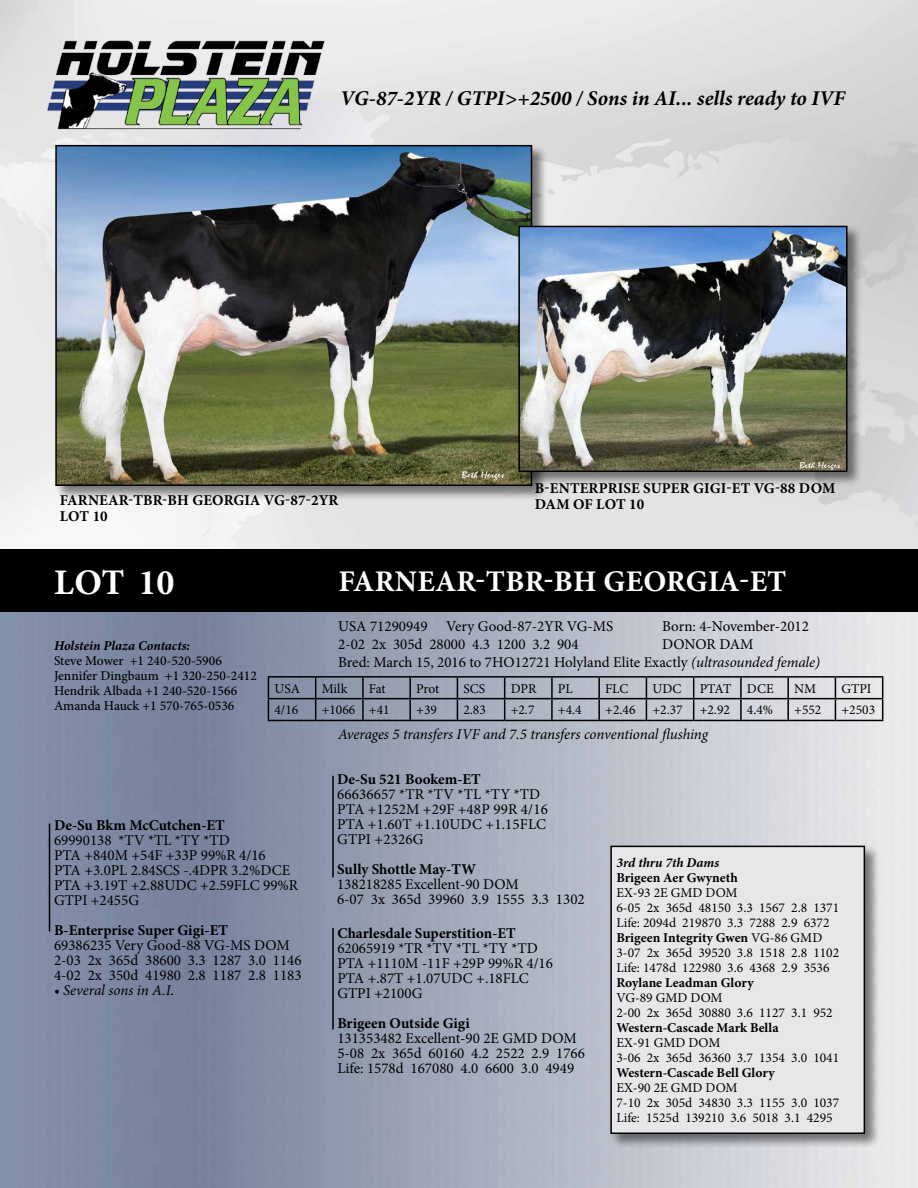
<style>
.page{position:relative;width:918px;height:1188px;background:#fff}
.page>*{position:absolute;margin:0;border:0;box-sizing:border-box;transform-origin:0 0}
.t1{font:700 36px "Minion Pro";color:#fff}
.t2{font:700 30px "Minion Pro";letter-spacing:.01em;color:#fff}
.t3{font:italic 700 21px "Minion Pro";color:#000}
.t4{font:15px/15px "Minion Pro";color:#000}
.t5{font:700 15px/16.5px "Minion Pro";color:#000}
.t6{font:italic 15px "Minion Pro";letter-spacing:-.01em;color:#000}
.t7{font:13.5px/15px "Minion Pro";color:#000}
.t8{font:500 13.5px/15px "Minion Pro";color:#000}
.t9{font:700 13.5px "Minion Pro";color:#000}
.t10{font:italic 700 13.5px "Minion Pro";color:#000}
.s1{font-style:italic}
.s2{font-weight:700}
</style>
<div class="page">
<img style="left:0;top:0;width:918px;height:1188px">
<div style="left:0;top:549px;width:918px;height:63px;background:#000"></div>
<img style="left:42px;top:35px;width:290px;height:102px">
<div style="left:54px;top:144px;width:494px;height:357px;background:#000;opacity:.5"></div>
<img style="left:58px;top:148px;width:471px;height:335px">
<div style="left:55px;top:145px;width:477px;height:341px;border:2px solid #000"></div>
<div style="left:517px;top:225px;width:346px;height:262px;background:#000;opacity:.5"></div>
<img style="left:521px;top:229px;width:324px;height:240px">
<div style="left:518px;top:226px;width:330px;height:246px;border:2px solid #000"></div>
<hr style="left:49px;top:824px;width:1px;height:108px;background:#000">
<hr style="left:332px;top:776px;width:2px;height:102px;background:#000">
<hr style="left:332px;top:928px;width:2px;height:102px;background:#000">
<div style="left:609px;top:845px;width:271px;height:304px;background:#000;opacity:.5"></div>
<div style="left:611px;top:846px;width:253px;height:287px;background:#e6e7e8"></div>
<div style="left:610px;top:846px;width:255px;height:288px;border:2px solid #000"></div>
<hr style="left:268px;top:676px;width:48px;height:2px;background:#000">
<hr style="left:316px;top:676px;width:47px;height:2px;background:#000">
<hr style="left:363px;top:676px;width:47px;height:2px;background:#000">
<hr style="left:362px;top:678px;width:2px;height:20px;background:#000">
<hr style="left:410px;top:676px;width:47px;height:2px;background:#000">
<hr style="left:409px;top:678px;width:2px;height:20px;background:#000">
<hr style="left:457px;top:676px;width:48px;height:2px;background:#000">
<hr style="left:505px;top:676px;width:47px;height:2px;background:#000">
<hr style="left:552px;top:676px;width:47px;height:2px;background:#000">
<hr style="left:551px;top:678px;width:2px;height:20px;background:#000">
<hr style="left:599px;top:676px;width:47px;height:2px;background:#000">
<hr style="left:598px;top:678px;width:2px;height:20px;background:#000">
<hr style="left:646px;top:676px;width:48px;height:2px;background:#000">
<hr style="left:694px;top:676px;width:47px;height:2px;background:#000">
<hr style="left:741px;top:676px;width:47px;height:2px;background:#000">
<hr style="left:740px;top:678px;width:2px;height:20px;background:#000">
<hr style="left:788px;top:676px;width:47px;height:2px;background:#000">
<hr style="left:787px;top:678px;width:2px;height:20px;background:#000">
<hr style="left:835px;top:676px;width:48px;height:2px;background:#000">
<hr style="left:268px;top:698px;width:48px;height:1px;background:#000">
<svg style="left:268px;top:678px;width:1px;height:42px"></svg>
<hr style="left:316px;top:698px;width:47px;height:1px;background:#000">
<svg style="left:315px;top:678px;width:1px;height:42px"></svg>
<hr style="left:363px;top:698px;width:47px;height:1px;background:#000">
<hr style="left:362px;top:699px;width:2px;height:21px;background:#000">
<hr style="left:410px;top:698px;width:47px;height:1px;background:#000">
<hr style="left:409px;top:699px;width:2px;height:21px;background:#000">
<hr style="left:457px;top:698px;width:48px;height:1px;background:#000">
<svg style="left:457px;top:678px;width:1px;height:42px"></svg>
<hr style="left:505px;top:698px;width:47px;height:1px;background:#000">
<svg style="left:504px;top:678px;width:1px;height:42px"></svg>
<hr style="left:552px;top:698px;width:47px;height:1px;background:#000">
<hr style="left:551px;top:699px;width:2px;height:21px;background:#000">
<hr style="left:599px;top:698px;width:47px;height:1px;background:#000">
<hr style="left:598px;top:699px;width:2px;height:21px;background:#000">
<hr style="left:646px;top:698px;width:48px;height:1px;background:#000">
<svg style="left:646px;top:678px;width:1px;height:42px"></svg>
<hr style="left:694px;top:698px;width:47px;height:1px;background:#000">
<svg style="left:693px;top:678px;width:1px;height:42px"></svg>
<hr style="left:741px;top:698px;width:47px;height:1px;background:#000">
<hr style="left:740px;top:699px;width:2px;height:21px;background:#000">
<hr style="left:788px;top:698px;width:47px;height:1px;background:#000">
<hr style="left:787px;top:699px;width:2px;height:21px;background:#000">
<hr style="left:835px;top:698px;width:48px;height:1px;background:#000">
<svg style="left:835px;top:678px;width:1px;height:42px"></svg>
<svg style="left:882px;top:678px;width:1px;height:42px"></svg>
<hr style="left:268px;top:720px;width:48px;height:1px;background:#000">
<hr style="left:316px;top:720px;width:47px;height:1px;background:#000">
<hr style="left:363px;top:720px;width:47px;height:1px;background:#000">
<hr style="left:410px;top:720px;width:47px;height:1px;background:#000">
<hr style="left:457px;top:720px;width:48px;height:1px;background:#000">
<hr style="left:505px;top:720px;width:47px;height:1px;background:#000">
<hr style="left:552px;top:720px;width:47px;height:1px;background:#000">
<hr style="left:599px;top:720px;width:47px;height:1px;background:#000">
<hr style="left:646px;top:720px;width:48px;height:1px;background:#000">
<hr style="left:694px;top:720px;width:47px;height:1px;background:#000">
<hr style="left:741px;top:720px;width:47px;height:1px;background:#000">
<hr style="left:788px;top:720px;width:47px;height:1px;background:#000">
<hr style="left:835px;top:720px;width:48px;height:1px;background:#000">
<h3 class="t3" style="left:340px;top:83px;width:506px">VG-87-2YR / GTPI&gt;+2500 / Sons in AI... sells ready to IVF</h3>
<p class="t5" style="left:60px;top:492px;width:280px">FARNEAR-TBR-BH GEORGIA VG-87-2YR<br>LOT 10</p>
<p class="t5" style="left:535px;top:480px;width:302px">B-ENTERPRISE SUPER GIGI-ET VG-88 DOM<br>DAM OF LOT 10</p>
<h1 class="t1" style="left:54px;top:557px;width:122px">LOT 10</h1>
<h2 class="t2" style="left:339px;top:561px;width:449px">FARNEAR-TBR-BH GEORGIA-ET</h2>
<p class="t10" style="left:54px;top:636px;width:138px">Holstein Plaza Contacts:</p>
<p class="t8" style="left:54px;top:653px;width:204px">Steve Mower +1 240-520-5906<br>Jennifer Dingbaum +1 320-250-2412<br>Hendrik Albada +1 240-520-1566<br>Amanda Hauck +1 570-765-0536</p>
<p class="t4" style="left:338px;top:619px;width:277px">USA 71290949 Very Good-87-2YR VG-MS</p>
<p class="t4" style="left:662px;top:619px;width:148px">Born: 4-November-2012</p>
<p class="t4" style="left:338px;top:637px;width:242px">2-02 2x 305d 28000 4.3 1200 3.2 904</p>
<p class="t4" style="left:338px;top:635px;width:484px;line-height:18px;text-indent:324px">DONOR DAM<br>Bred: March 15, 2016 to 7HO12721 Holyland Elite Exactly <span class="s1">(ultrasounded female)</span></p>
<p class="t7" style="left:274px;top:681px;width:27px">USA</p>
<p class="t7" style="left:322px;top:681px;width:27px">Milk</p>
<p class="t7" style="left:369px;top:681px;width:18px">Fat</p>
<p class="t7" style="left:416px;top:681px;width:25px">Prot</p>
<p class="t7" style="left:463px;top:681px;width:23px">SCS</p>
<p class="t7" style="left:511px;top:681px;width:27px">DPR</p>
<p class="t7" style="left:558px;top:681px;width:16px">PL</p>
<p class="t7" style="left:605px;top:681px;width:25px">FLC</p>
<p class="t7" style="left:652px;top:681px;width:31px">UDC</p>
<p class="t7" style="left:700px;top:681px;width:76px">PTAT DCE</p>
<p class="t7" style="left:794px;top:681px;width:24px">NM</p>
<p class="t7" style="left:841px;top:681px;width:32px">GTPI</p>
<p class="t7" style="left:274px;top:703px;width:25px">4/16</p>
<p class="t7" style="left:322px;top:703px;width:70px">+1066 +41</p>
<p class="t7" style="left:416px;top:703px;width:22px">+39</p>
<p class="t7" style="left:463px;top:703px;width:24px">2.83</p>
<p class="t7" style="left:511px;top:703px;width:25px">+2.7</p>
<p class="t7" style="left:558px;top:703px;width:25px">+4.4</p>
<p class="t7" style="left:605px;top:703px;width:32px">+2.46</p>
<p class="t7" style="left:652px;top:703px;width:32px">+2.37</p>
<p class="t7" style="left:700px;top:703px;width:32px">+2.92</p>
<p class="t7" style="left:747px;top:703px;width:28px">4.4%</p>
<p class="t7" style="left:794px;top:703px;width:29px">+552</p>
<p class="t7" style="left:841px;top:703px;width:35px">+2503</p>
<p class="t6" style="left:338px;top:724px;width:371px">Averages 5 transfers IVF and 7.5 transfers conventional flushing</p>
<p class="t5" style="left:54px;top:816px;width:172px">De-Su Bkm McCutchen-ET</p>
<p class="t4" style="left:54px;top:832px;width:246px">69990138 *TV *TL *TY *TD<br>PTA +840M +54F +33P 99%R 4/16<br>PTA +3.0PL 2.84SCS -.4DPR 3.2%DCE<br>PTA +3.19T +2.88UDC +2.59FLC 99%R<br>GTPI +2455G</p>
<p class="t5" style="left:54px;top:921px;width:176px">B-Enterprise Super Gigi-ET</p>
<p class="t4" style="left:54px;top:937px;width:249px">69386235 Very Good-88 VG-MS DOM<br>2-03 2x 365d 38600 3.3 1287 3.0 1146<br>4-02 2x 350d 41980 2.8 1187 2.8 1183</p>
<p class="t6" style="left:54px;top:979px;width:122px">• Several sons in A.I.</p>
<p class="t5" style="left:337px;top:771px;width:145px">De-Su 521 Bookem-ET</p>
<p class="t4" style="left:337px;top:787px;width:212px">66636657 *TR *TV *TL *TY *TD<br>PTA +1252M +29F +48P 99R 4/16<br>PTA +1.60T +1.10UDC +1.15FLC<br>GTPI +2326G</p>
<p class="t5" style="left:337px;top:861px;width:140px">Sully Shottle May-TW</p>
<p class="t4" style="left:337px;top:877px;width:249px">138218285 Excellent-90 DOM<br>6-07 3x 365d 39960 3.9 1555 3.3 1302</p>
<p class="t5" style="left:337px;top:925px;width:180px">Charlesdale Superstition-ET</p>
<p class="t4" style="left:337px;top:941px;width:217px">62065919 *TR *TV *TL *TY *TD<br>PTA +1110M -11F +29P 99%R 4/16<br>PTA +.87T +1.07UDC +.18FLC<br>GTPI +2100G</p>
<p class="t5" style="left:337px;top:1015px;width:134px">Brigeen Outside Gigi</p>
<p class="t4" style="left:337px;top:1031px;width:249px">131353482 Excellent-90 2E GMD DOM<br>5-08 2x 365d 60160 4.2 2522 2.9 1766<br>Life: 1578d 167080 4.0 6600 3.0 4949</p>
<p class="t10" style="left:616px;top:853px;width:104px">3rd thru 7th Dams</p>
<p class="t9" style="left:616px;top:868px;width:123px">Brigeen Aer Gwyneth</p>
<p class="t7" style="left:616px;top:885px;width:224px">EX-93 2E GMD DOM<br>6-05 2x 365d 48150 3.3 1567 2.8 1371<br>Life: 2094d 219870 3.3 7288 2.9 6372<br><span class="s2">Brigeen Integrity Gwen</span> VG-86 GMD<br>3-07 2x 365d 39520 3.8 1518 2.8 1102<br>Life: 1478d 122980 3.6 4368 2.9 3536</p>
<p class="t9" style="left:616px;top:973px;width:139px">Roylane Leadman Glory</p>
<p class="t7" style="left:616px;top:990px;width:218px">VG-89 GMD DOM<br>2-00 2x 365d 30880 3.6 1127 3.1 952</p>
<p class="t9" style="left:616px;top:1018px;width:164px">Western-Cascade Mark Bella</p>
<p class="t7" style="left:616px;top:1035px;width:224px">EX-91 GMD DOM<br>3-06 2x 365d 36360 3.7 1354 3.0 1041</p>
<p class="t9" style="left:616px;top:1063px;width:160px">Western-Cascade Bell Glory</p>
<p class="t7" style="left:616px;top:1080px;width:224px">EX-90 2E GMD DOM<br>7-10 2x 305d 34830 3.3 1155 3.0 1037<br>Life: 1525d 139210 3.6 5018 3.1 4295</p>
</div>
